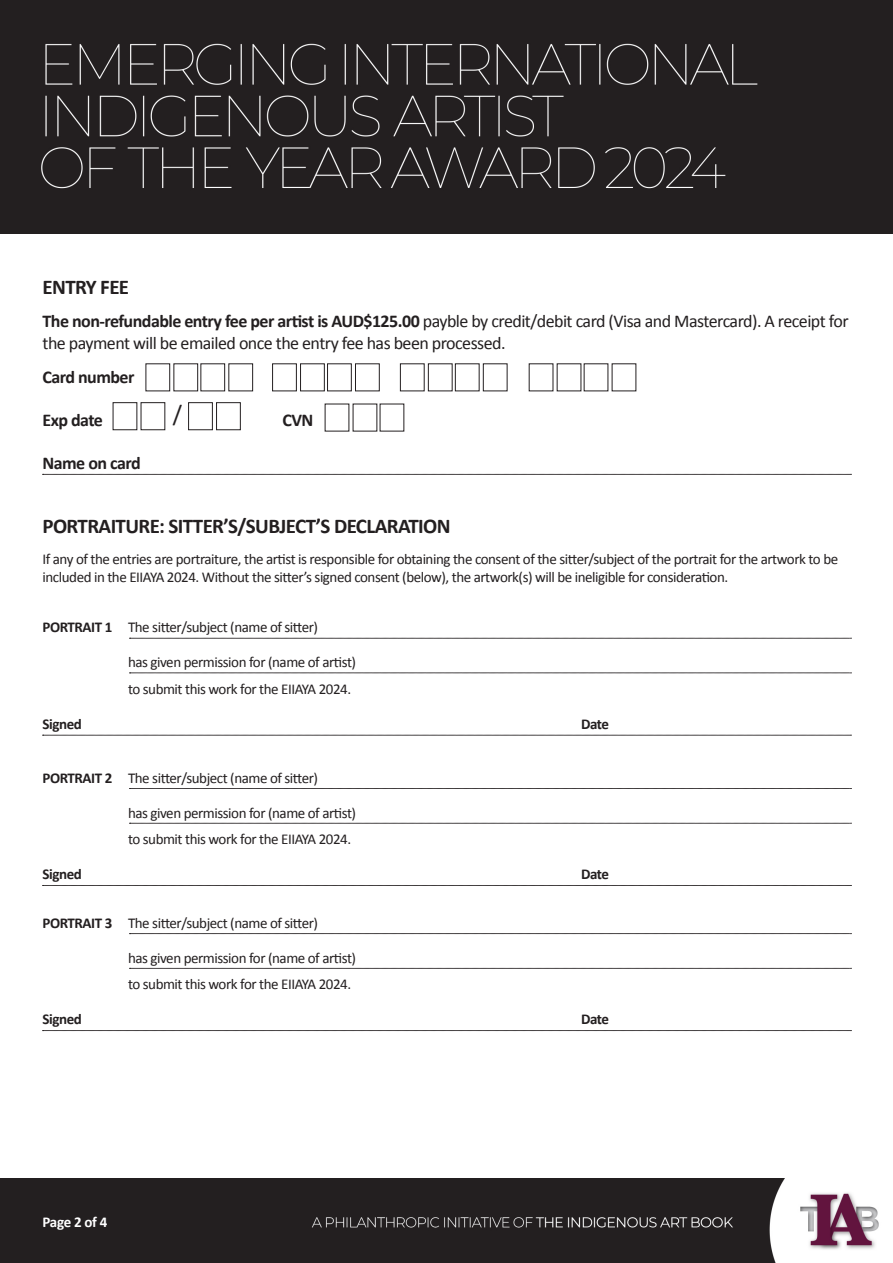
<style>
.page{position:relative;width:893px;height:1263px;background:#fff}
.page>*{position:absolute;margin:0;border:0;box-sizing:border-box;transform-origin:0 0}
.t1{font:24px "Calibri";color:#231f20}
.t2{font:700 21px "Calibri";letter-spacing:-.03em;color:#231f20}
.t3{font:18px/21.6px "Calibri";letter-spacing:-.03em;color:#231f20}
.t4{font:700 18px "Calibri";letter-spacing:-.03em;color:#231f20}
.t5{font:15px/18px "Calibri";letter-spacing:-.03em;color:#231f20}
.t6{font:700 15px "Calibri";letter-spacing:-.03em;color:#231f20}
.t7{font:700 15px "Calibri";letter-spacing:-.025em;color:#fff}
.s1{font-weight:700}
</style>
<div class="page">
<div style="left:0;top:0;width:893px;height:234px;background:#231f20"></div>
<img style="left:0;top:1179px;width:879px;height:84px">
<svg style="left:43px;top:474px;width:808px;height:1px"></svg>
<div style="left:113px;top:402px;width:24px;height:28px;border:1px solid #231f20"></div>
<div style="left:272px;top:363px;width:25px;height:28px;border:1px solid #231f20"></div>
<div style="left:188px;top:402px;width:25px;height:28px;border:1px solid #231f20"></div>
<div style="left:327px;top:363px;width:25px;height:28px;border:1px solid #231f20"></div>
<div style="left:141px;top:402px;width:24px;height:28px;border:1px solid #231f20"></div>
<div style="left:300px;top:363px;width:25px;height:28px;border:1px solid #231f20"></div>
<div style="left:216px;top:402px;width:25px;height:28px;border:1px solid #231f20"></div>
<div style="left:355px;top:363px;width:25px;height:28px;border:1px solid #231f20"></div>
<svg style="left:43px;top:885px;width:808px;height:1px"></svg>
<svg style="left:43px;top:735px;width:808px;height:1px"></svg>
<svg style="left:43px;top:1030px;width:808px;height:1px"></svg>
<svg style="left:129px;top:788px;width:722px;height:1px"></svg>
<svg style="left:129px;top:638px;width:722px;height:1px"></svg>
<svg style="left:129px;top:933px;width:722px;height:1px"></svg>
<svg style="left:129px;top:823px;width:722px;height:1px"></svg>
<svg style="left:129px;top:673px;width:722px;height:1px"></svg>
<svg style="left:129px;top:968px;width:722px;height:1px"></svg>
<p class="t2" style="left:43px;top:272px;width:88px">ENTRY FEE</p>
<p class="t3" style="left:43px;top:309px;width:808px"><span class="s1">The non-refundable entry fee per artist is AUD$125.00</span> payble by credit/debit card (Visa and Mastercard). A receipt for the payment will be emailed once the entry fee has been processed.</p>
<p class="t4" style="left:43px;top:364px;width:94px">Card number</p>
<p class="t4" style="left:43px;top:407px;width:62px">Exp date</p>
<p class="t4" style="left:283px;top:407px;width:32px">CVN</p>
<p class="t4" style="left:43px;top:450px;width:100px">Name on card</p>
<p class="t1" style="left:173px;top:399px;width:11px">/</p>
<p class="t2" style="left:43px;top:511px;width:410px">PORTRAITURE: SITTER’S/SUBJECT’S DECLARATION</p>
<p class="t5" style="left:43px;top:549px;width:797px">If any of the entries are portraiture, the artist is responsible for obtaining the consent of the sitter/subject of the portrait for the artwork to be included in the EIIAYA 2024. Without the sitter’s signed consent (below), the artwork(s) will be ineligible for consideration.</p>
<p class="t5" style="left:43px;top:618px;width:277px"><span class="s1">PORTRAIT 1</span> The sitter/subject (name of sitter)</p>
<p class="t5" style="left:128px;top:653px;width:230px">has given permission for (name of artist)</p>
<p class="t5" style="left:128px;top:679px;width:225px">to submit this work for the EIIAYA 2024.</p>
<p class="t6" style="left:43px;top:713px;width:41px">Signed</p>
<p class="t6" style="left:581px;top:713px;width:29px">Date</p>
<p class="t5" style="left:43px;top:768px;width:277px"><span class="s1">PORTRAIT 2</span> The sitter/subject (name of sitter)</p>
<p class="t5" style="left:128px;top:803px;width:230px">has given permission for (name of artist)</p>
<p class="t5" style="left:128px;top:829px;width:225px">to submit this work for the EIIAYA 2024.</p>
<p class="t6" style="left:43px;top:864px;width:41px">Signed</p>
<p class="t6" style="left:581px;top:864px;width:29px">Date</p>
<p class="t5" style="left:43px;top:913px;width:277px"><span class="s1">PORTRAIT 3</span> The sitter/subject (name of sitter)</p>
<p class="t5" style="left:128px;top:948px;width:230px">has given permission for (name of artist)</p>
<p class="t5" style="left:128px;top:974px;width:225px">to submit this work for the EIIAYA 2024.</p>
<p class="t6" style="left:43px;top:1009px;width:41px">Signed</p>
<p class="t6" style="left:581px;top:1009px;width:29px">Date</p>
<p class="t7" style="left:43px;top:1212px;width:66px">Page 2 of 4</p>
</div>
